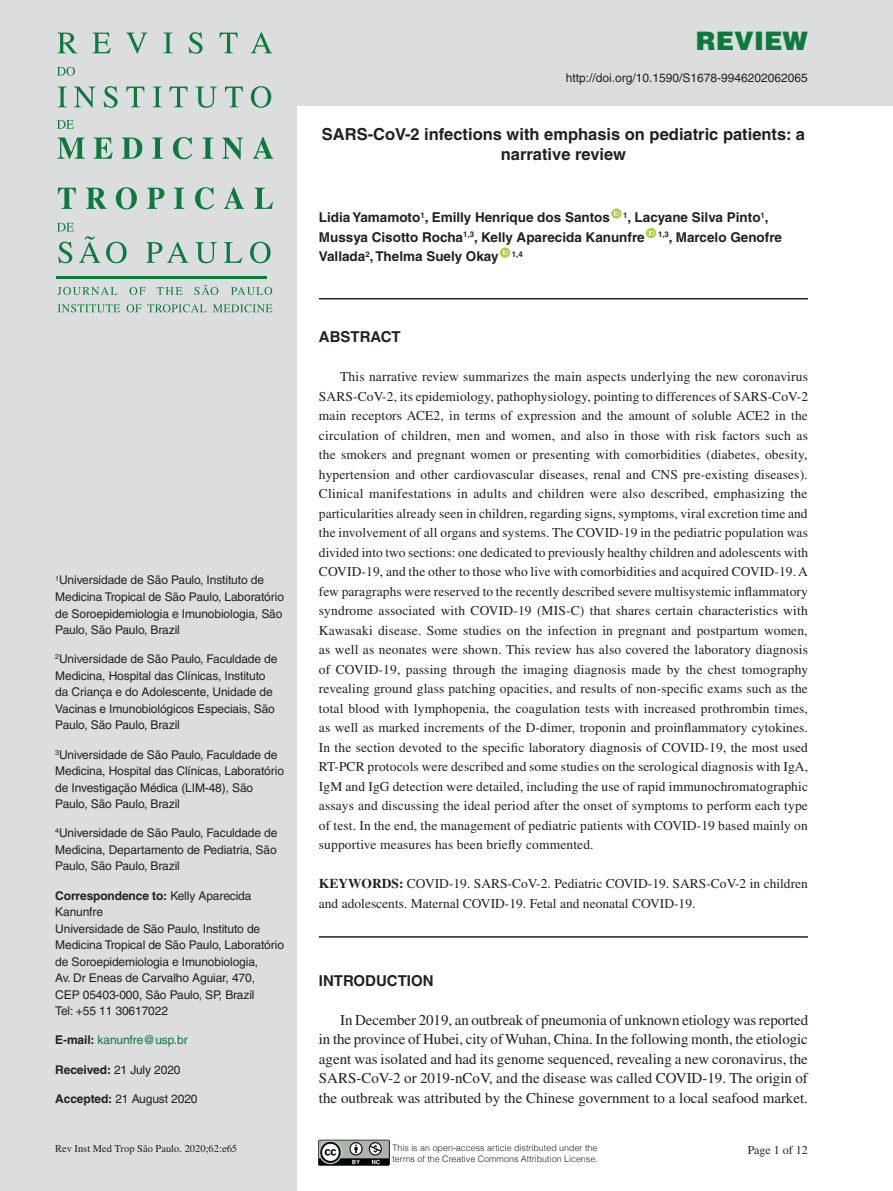
<style>
.page{position:relative;width:893px;height:1191px;background:#fff}
.page>*{position:absolute;margin:0;border:0;box-sizing:border-box;transform-origin:0 0}
.t1{font:900 25.5px "Helvetica";color:#0d793d}
.t2{font:700 16.5px/19.8px "Helvetica";color:#231f20;text-align:center}
.t3{font:15px/19.5px "Times";color:#231f20;text-align:justify}
.t4{font:700 15px "Helvetica";color:#231f20}
.t5{font:13.5px/19.5px "Times";color:#231f20;text-align:justify}
.t6{font:700 13.5px/19.5px "Helvetica";color:#231f20}
.t7{font:12px/16.5px "Helvetica";letter-spacing:-.01em;color:#231f20}
.t8{font:12px "Helvetica";letter-spacing:-.01em;color:#0d793d}
.t9{font:12px "Times";color:#231f20}
.t10{font:10.5px "Times";color:#231f20}
.t11{font:300 8.85px/10.6px "Helvetica";color:#231f20}
.s1{font-weight:700}
.s2{font-weight:700;color:#231f20}
</style>
<div class="page">
<div style="left:0;top:0;width:297px;height:1191px;background:#dcdddf"></div>
<div style="left:22px;top:0;width:871px;height:106px;background:#dcdddf"></div>
<svg style="left:57px;top:33px;width:21px;height:20px"></svg>
<svg style="left:92px;top:33px;width:19px;height:20px"></svg>
<svg style="left:126px;top:33px;width:21px;height:21px"></svg>
<svg style="left:163px;top:33px;width:10px;height:20px"></svg>
<svg style="left:189px;top:32px;width:14px;height:22px"></svg>
<svg style="left:220px;top:33px;width:18px;height:20px"></svg>
<svg style="left:251px;top:32px;width:21px;height:21px"></svg>
<svg style="left:57px;top:87px;width:10px;height:20px"></svg>
<svg style="left:74px;top:87px;width:22px;height:21px"></svg>
<svg style="left:104px;top:86px;width:14px;height:22px"></svg>
<svg style="left:126px;top:87px;width:18px;height:20px"></svg>
<svg style="left:153px;top:87px;width:9px;height:20px"></svg>
<svg style="left:170px;top:87px;width:18px;height:20px"></svg>
<svg style="left:195px;top:87px;width:22px;height:21px"></svg>
<svg style="left:225px;top:87px;width:18px;height:20px"></svg>
<svg style="left:251px;top:86px;width:20px;height:22px"></svg>
<svg style="left:57px;top:137px;width:28px;height:22px"></svg>
<svg style="left:94px;top:137px;width:19px;height:22px"></svg>
<svg style="left:122px;top:137px;width:20px;height:22px"></svg>
<svg style="left:152px;top:137px;width:11px;height:22px"></svg>
<svg style="left:173px;top:137px;width:19px;height:22px"></svg>
<svg style="left:203px;top:137px;width:10px;height:22px"></svg>
<svg style="left:222px;top:137px;width:21px;height:22px"></svg>
<svg style="left:253px;top:137px;width:20px;height:22px"></svg>
<svg style="left:58px;top:188px;width:18px;height:21px"></svg>
<svg style="left:86px;top:188px;width:20px;height:21px"></svg>
<svg style="left:116px;top:187px;width:21px;height:22px"></svg>
<svg style="left:147px;top:188px;width:17px;height:21px"></svg>
<svg style="left:174px;top:188px;width:10px;height:21px"></svg>
<svg style="left:195px;top:187px;width:19px;height:22px"></svg>
<svg style="left:224px;top:187px;width:20px;height:22px"></svg>
<svg style="left:255px;top:188px;width:18px;height:21px"></svg>
<svg style="left:146px;top:242px;width:43px;height:21px"></svg>
<svg style="left:195px;top:242px;width:22px;height:21px"></svg>
<svg style="left:224px;top:242px;width:18px;height:21px"></svg>
<svg style="left:250px;top:242px;width:21px;height:21px"></svg>
<svg style="left:57px;top:223px;width:70px;height:40px"></svg>
<svg style="left:57px;top:120px;width:17px;height:9px"></svg>
<svg style="left:57px;top:67px;width:18px;height:9px"></svg>
<svg style="left:57px;top:287px;width:60px;height:8px"></svg>
<svg style="left:130px;top:287px;width:15px;height:8px"></svg>
<svg style="left:157px;top:287px;width:25px;height:8px"></svg>
<svg style="left:194px;top:285px;width:24px;height:10px"></svg>
<svg style="left:231px;top:287px;width:41px;height:8px"></svg>
<svg style="left:58px;top:304px;width:62px;height:8px"></svg>
<svg style="left:127px;top:304px;width:14px;height:8px"></svg>
<svg style="left:147px;top:304px;width:60px;height:8px"></svg>
<svg style="left:213px;top:304px;width:59px;height:8px"></svg>
<hr style="left:56px;top:276px;width:210px;height:2px;background:#0c793d">
<img style="left:319px;top:1139px;width:70px;height:26px">
<hr style="left:319px;top:298px;width:489px;height:1px;background:#231f20">
<hr style="left:319px;top:936px;width:489px;height:1px;background:#231f20">
<div style="left:611px;top:208px;width:10px;height:11px;background:#a7cf44;border-radius:50%"></div>
<svg style="left:614px;top:210px;width:6px;height:6px"></svg>
<svg style="left:646px;top:228px;width:10px;height:10px"></svg>
<svg style="left:649px;top:230px;width:5px;height:5px"></svg>
<svg style="left:500px;top:247px;width:10px;height:11px"></svg>
<svg style="left:503px;top:249px;width:5px;height:6px"></svg>
<h1 class="t1" style="left:696px;top:24px;width:113px">REVIEW</h1>
<p class="t7" style="left:566px;top:69px;width:244px">http://doi.org/10.1590/S1678-9946202062065</p>
<p class="t2" style="left:322px;top:124px;width:484px">SARS-CoV-2 infections with emphasis on pediatric patients: a narrative review</p>
<p class="t7" style="left:55px;top:572px;width:230px"><sup>1</sup>Universidade de São Paulo, Instituto de Medicina Tropical de São Paulo, Laboratório de Soroepidemiologia e Imunobiologia, São Paulo, São Paulo, Brazil</p>
<p class="t7" style="left:55px;top:651px;width:224px"><sup>2</sup>Universidade de São Paulo, Faculdade de Medicina, Hospital das Clínicas, Instituto da Criança e do Adolescente, Unidade de Vacinas e Imunobiológicos Especiais, São Paulo, São Paulo, Brazil</p>
<p class="t7" style="left:55px;top:746px;width:230px"><sup>3</sup>Universidade de São Paulo, Faculdade de Medicina, Hospital das Clínicas, Laboratório de Investigação Médica (LIM-48), São Paulo, São Paulo, Brazil</p>
<p class="t7" style="left:55px;top:825px;width:224px;text-align:justify"><sup>4</sup>Universidade de São Paulo, Faculdade de Medicina, Departamento de Pediatria, São Paulo, São Paulo, Brazil</p>
<p class="t7" style="left:55px;top:887px;width:230px"><span class="s1">Correspondence to:</span> Kelly Aparecida Kanunfre<br>Universidade de São Paulo, Instituto de Medicina Tropical de São Paulo, Laboratório de Soroepidemiologia e Imunobiologia,<br>Av. Dr Eneas de Carvalho Aguiar, 470,<br>CEP 05403-000, São Paulo, SP, Brazil<br>Tel: +55 11 30617022</p>
<p class="t8" style="left:55px;top:1033px;width:134px"><span class="s2">E-mail:</span> kanunfre@usp.br</p>
<p class="t7" style="left:55px;top:1061px;width:127px"><span class="s1">Received:</span> 21 July 2020</p>
<p class="t7" style="left:55px;top:1090px;width:144px"><span class="s1">Accepted:</span> 21 August 2020</p>
<p class="t6" style="left:319px;top:207px;width:465px">Lidia Yamamoto<sup>1</sup>, Emilly Henrique dos Santos <sup>1</sup>, Lacyane Silva Pinto<sup>1</sup>,<br>Mussya Cisotto Rocha<sup>1,3</sup>, Kelly Aparecida Kanunfre <sup>1,3</sup>, Marcelo Genofre<br>Vallada<sup>2</sup>, Thelma Suely Okay <sup>1,4</sup></p>
<p class="t4" style="left:319px;top:328px;width:83px">ABSTRACT</p>
<p class="t5" style="left:319px;top:367px;width:491px;text-indent:21px">This narrative review summarizes the main aspects underlying the new coronavirus SARS-CoV-2, its epidemiology, pathophysiology, pointing to differences of SARS‑CoV-2 main receptors ACE2, in terms of expression and the amount of soluble ACE2 in the circulation of children, men and women, and also in those with risk factors such as the smokers and pregnant women or presenting with comorbidities (diabetes, obesity, hypertension and other cardiovascular diseases, renal and CNS pre-existing diseases).<br>Clinical manifestations in adults and children were also described, emphasizing the particularities already seen in children, regarding signs, symptoms, viral excretion time and the involvement of all organs and systems. The COVID-19 in the pediatric population was divided into two sections: one dedicated to previously healthy children and adolescents with COVID-19, and the other to those who live with comorbidities and acquired COVID-19. A few paragraphs were reserved to the recently described severe multisystemic inflammatory syndrome associated with COVID-19 (MIS-C) that shares certain characteristics with Kawasaki disease. Some studies on the infection in pregnant and postpartum women, as well as neonates were shown. This review has also covered the laboratory diagnosis of COVID-19, passing through the imaging diagnosis made by the chest tomography revealing ground glass patching opacities, and results of non-specific exams such as the total blood with lymphopenia, the coagulation tests with increased prothrombin times, as well as marked increments of the D-dimer, troponin and proinflammatory cytokines.<br>In the section devoted to the specific laboratory diagnosis of COVID-19, the most used RT‑PCR protocols were described and some studies on the serological diagnosis with IgA, IgM and IgG detection were detailed, including the use of rapid immunochromatographic assays and discussing the ideal period after the onset of symptoms to perform each type of test. In the end, the management of pediatric patients with COVID-19 based mainly on supportive measures has been briefly commented.</p>
<p class="t5" style="left:319px;top:874px;width:491px"><span class="s1">KEYWORDS:</span> COVID-19. SARS-CoV-2. Pediatric COVID-19. SARS-CoV-2 in children and adolescents. Maternal COVID-19. Fetal and neonatal COVID-19.</p>
<p class="t4" style="left:319px;top:971px;width:116px">INTRODUCTION</p>
<p class="t3" style="left:319px;top:1010px;width:491px;text-indent:21px">In December 2019, an outbreak of pneumonia of unknown etiology was reported in the province of Hubei, city of Wuhan, China. In the following month, the etiologic agent was isolated and had its genome sequenced, revealing a new coronavirus, the SARS-CoV-2 or 2019-nCoV, and the disease was called COVID-19. The origin of the outbreak was attributed by the Chinese government to a local seafood market.</p>
<p class="t11" style="left:392px;top:1142px;width:207px">This is an open-access article distributed under the terms of the Creative Commons Attribution License.</p>
<p class="t10" style="left:55px;top:1143px;width:183px">Rev Inst Med Trop São Paulo. 2020;62:e65</p>
<p class="t9" style="left:748px;top:1142px;width:62px">Page 1 of 12</p>
</div>
